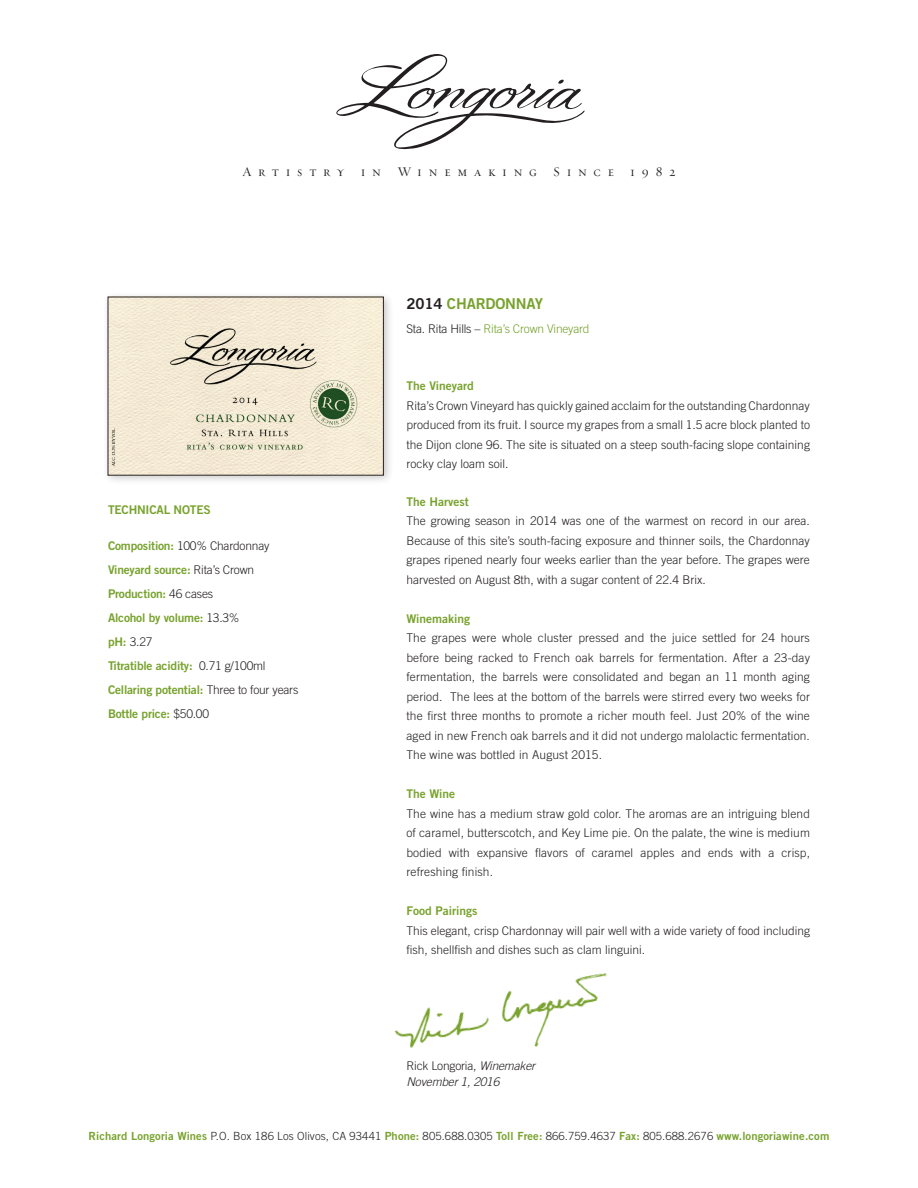
<style>
.page{position:relative;width:918px;height:1188px;background:#fff}
.page>*{position:absolute;margin:0;border:0;box-sizing:border-box;transform-origin:0 0}
.t1{font:15px "Trade Gothic Bold Two";letter-spacing:-.01em;color:#78a22d}
.t2{font:13.5px "Requiem Display HTF Small Caps";letter-spacing:.5em;color:#231f20}
.t3{font:300 12px/19.5px "Trade Gothic";color:#231f20;text-align:justify}
.t4{font:12px/24px "Trade Gothic Bold Two";letter-spacing:-.015em;color:#78a22d}
.t5{font:italic 300 12px/16.5px "Trade Gothic";letter-spacing:-.015em;color:#231f20}
.t6{font:300 12px "Trade Gothic";letter-spacing:-.015em;color:#78a22d}
.t7{font:300 11.25px "Trade Gothic";letter-spacing:.01em;color:#231f20}
.s1{font-family:"Trade Gothic Bold Two";font-weight:400;color:#78a22d}
.s2{font-family:"Trade Gothic";font-weight:300;color:#231f20}
.s3{color:#231f20}
.s4{font-style:normal}
</style>
<div class="page">
<div style="left:102px;top:291px;width:292px;height:195px;background:#231f20;opacity:.25"></div>
<img style="left:394px;top:973px;width:213px;height:75px">
<svg style="left:336px;top:54px;width:249px;height:95px"></svg>
<img style="left:108px;top:296px;width:275px;height:179px">
<p class="t2" style="left:242px;top:163px;width:435px">Artistry in Winemaking Since 1982</p>
<p class="t4" style="left:108px;top:497px;width:104px">TECHNICAL NOTES</p>
<p class="t3" style="left:108px;top:536px;width:163px"><span class="s1">Composition:</span> 100% Chardonnay</p>
<p class="t4" style="left:108px;top:557px;width:148px">Vineyard source: <span class="s2">Rita’s Crown<br></span>Production: <span class="s2">46 cases<br></span>Alcohol by volume: <span class="s2">13.3%</span></p>
<p class="t3" style="left:108px;top:632px;width:46px"><span class="s1">pH:</span> 3.27</p>
<p class="t4" style="left:108px;top:653px;width:192px">Titratible acidity: <span class="s2">0.71 g/100ml<br></span>Cellaring potential: <span class="s2">Three to four years<br></span>Bottle price: <span class="s2">$50.00</span></p>
<p class="t1" style="left:406px;top:294px;width:138px"><span class="s3">2014</span> CHARDONNAY</p>
<p class="t6" style="left:406px;top:322px;width:185px"><span class="s3">Sta. Rita Hills –</span> Rita’s Crown Vineyard</p>
<p class="t4" style="left:406px;top:374px;width:69px">The Vineyard</p>
<p class="t3" style="left:406px;top:395px;width:405px">Rita’s Crown Vineyard has quickly gained acclaim for the outstanding Chardonnay produced from its fruit. I source my grapes from a small 1.5 acre block planted to the Dijon clone 96. The site is situated on a steep south-facing slope containing rocky clay loam soil.</p>
<p class="t4" style="left:406px;top:489px;width:64px">The Harvest</p>
<p class="t3" style="left:406px;top:511px;width:405px">The growing season in 2014 was one of the warmest on record in our area.<br>Because of this site’s south-facing exposure and thinner soils, the Chardonnay grapes ripened nearly four weeks earlier than the year before. The grapes were harvested on August 8th, with a sugar content of 22.4 Brix.</p>
<p class="t4" style="left:406px;top:606px;width:65px">Winemaking</p>
<p class="t3" style="left:406px;top:628px;width:405px">The grapes were whole cluster pressed and the juice settled for 24 hours before being racked to French oak barrels for fermentation. After a 23-day fermentation, the barrels were consolidated and began an 11 month aging period. The lees at the bottom of the barrels were stirred every two weeks for the first three months to promote a richer mouth feel. Just 20% of the wine aged in new French oak barrels and it did not undergo malolactic fermentation.<br>The wine was bottled in August 2015.</p>
<p class="t4" style="left:406px;top:782px;width:50px">The Wine</p>
<p class="t3" style="left:406px;top:803px;width:405px">The wine has a medium straw gold color. The aromas are an intriguing blend of caramel, butterscotch, and Key Lime pie. On the palate, the wine is medium bodied with expansive flavors of caramel apples and ends with a crisp, refreshing finish.</p>
<p class="t4" style="left:406px;top:899px;width:73px">Food Pairings</p>
<p class="t3" style="left:406px;top:920px;width:405px">This elegant, crisp Chardonnay will pair well with a wide variety of food including fish, shellfish and dishes such as clam linguini.</p>
<p class="t5" style="left:406px;top:1057px;width:130px"><span class="s4">Rick Longoria,</span> Winemaker<br>November 1, 2016</p>
<p class="t7" style="left:89px;top:1129px;width:742px"><span class="s1">Richard Longoria Wines</span> P.O. Box 186 Los Olivos, CA 93441 <span class="s1">Phone:</span> 805.688.0305 <span class="s1">Toll Free:</span> 866.759.4637 <span class="s1">Fax:</span> 805.688.2676 <span class="s1">www.longoriawine.com</span></p>
</div>
